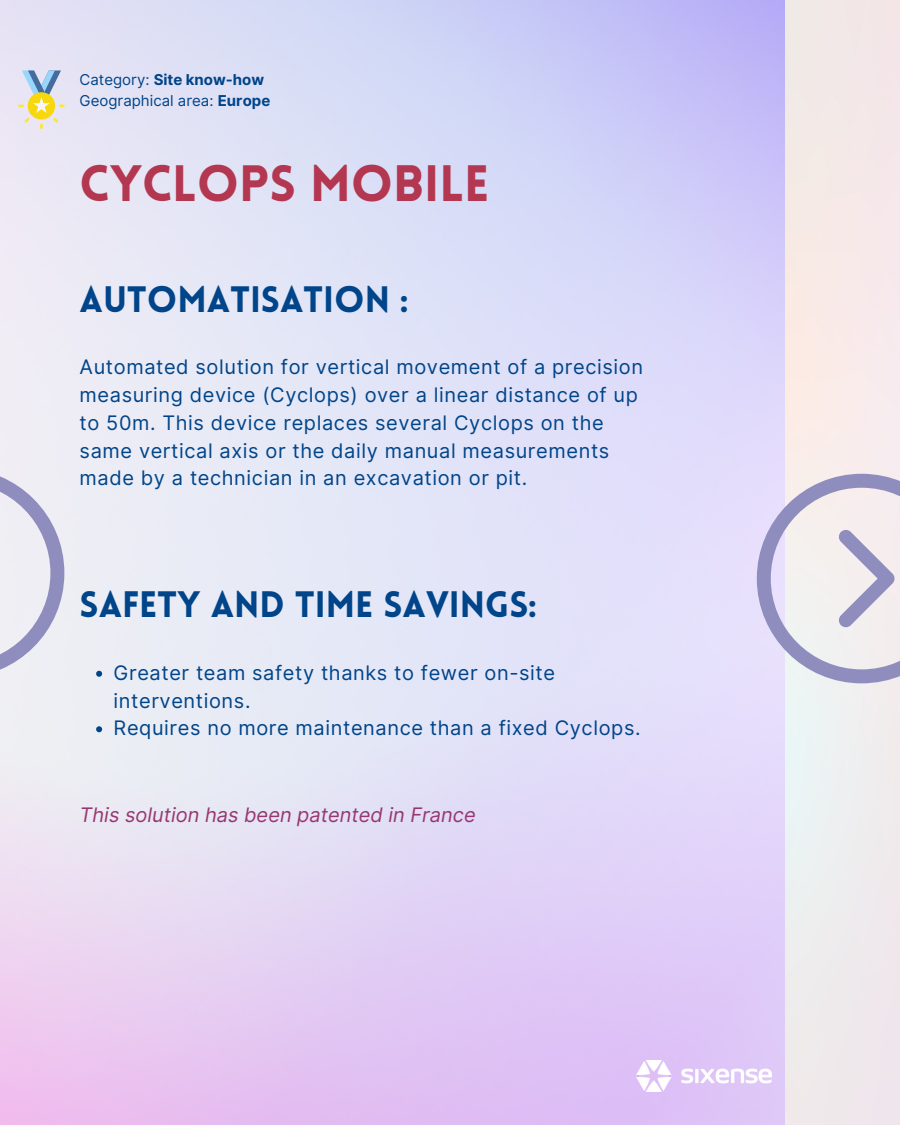
<style>
.page{position:relative;width:900px;height:1125px;background:#fff}
.page>*{position:absolute;margin:0;border:0;box-sizing:border-box;transform-origin:0 0}
.t1{font:900 50px "Lovelo";color:#b33751}
.t2{font:900 36px "Lovelo";color:#004489}
.t3{font:20px/27.8px "Inter";letter-spacing:.03em;color:#004489}
.t4{font:italic 20px "Inter";color:#973772}
.t5{font:15px "Inter";color:#004489}
.t6{font:700 15px "Inter";color:#004489}
.s1{font-weight:400}
.s2{font-weight:700}
</style>
<div class="page">
<svg style="left:0;top:468px;width:64px;height:209px"></svg>
<svg style="left:757px;top:474px;width:143px;height:209px"></svg>
<img style="left:637px;top:1060px;width:134px;height:32px">
<svg style="left:18px;top:70px;width:47px;height:59px;background:#d4d5be"></svg>
<svg style="left:96px;top:671px;width:6px;height:6px"></svg>
<svg style="left:96px;top:726px;width:6px;height:6px"></svg>
<p class="t6" style="left:80px;top:70px;width:186px"><span class="s1">Category:</span> Site know-how</p>
<h2 class="t5" style="left:80px;top:91px;width:192px">Geographical area: <span class="s2">Europe</span></h2>
<h3 class="t1" style="left:80px;top:164px;width:411px">CYCLOPS MOBILE</h3>
<p class="t2" style="left:80px;top:285px;width:330px">AUTOMATISATION :</p>
<p class="t3" style="left:80px;top:353px;width:565px">Automated solution for vertical movement of a precision measuring device (Cyclops) over a linear distance of up to 50m. This device replaces several Cyclops on the same vertical axis or the daily manual measurements made by a technician in an excavation or pit.</p>
<p class="t2" style="left:80px;top:590px;width:459px">SAFETY AND TIME SAVINGS:</p>
<h2 class="t3" style="left:114px;top:659px;width:443px">Greater team safety thanks to fewer on-site interventions.</h2>
<p class="t3" style="left:114px;top:714px;width:528px">Requires no more maintenance than a fixed Cyclops.</p>
<p class="t4" style="left:80px;top:803px;width:398px">This solution has been patented in France</p>
</div>
